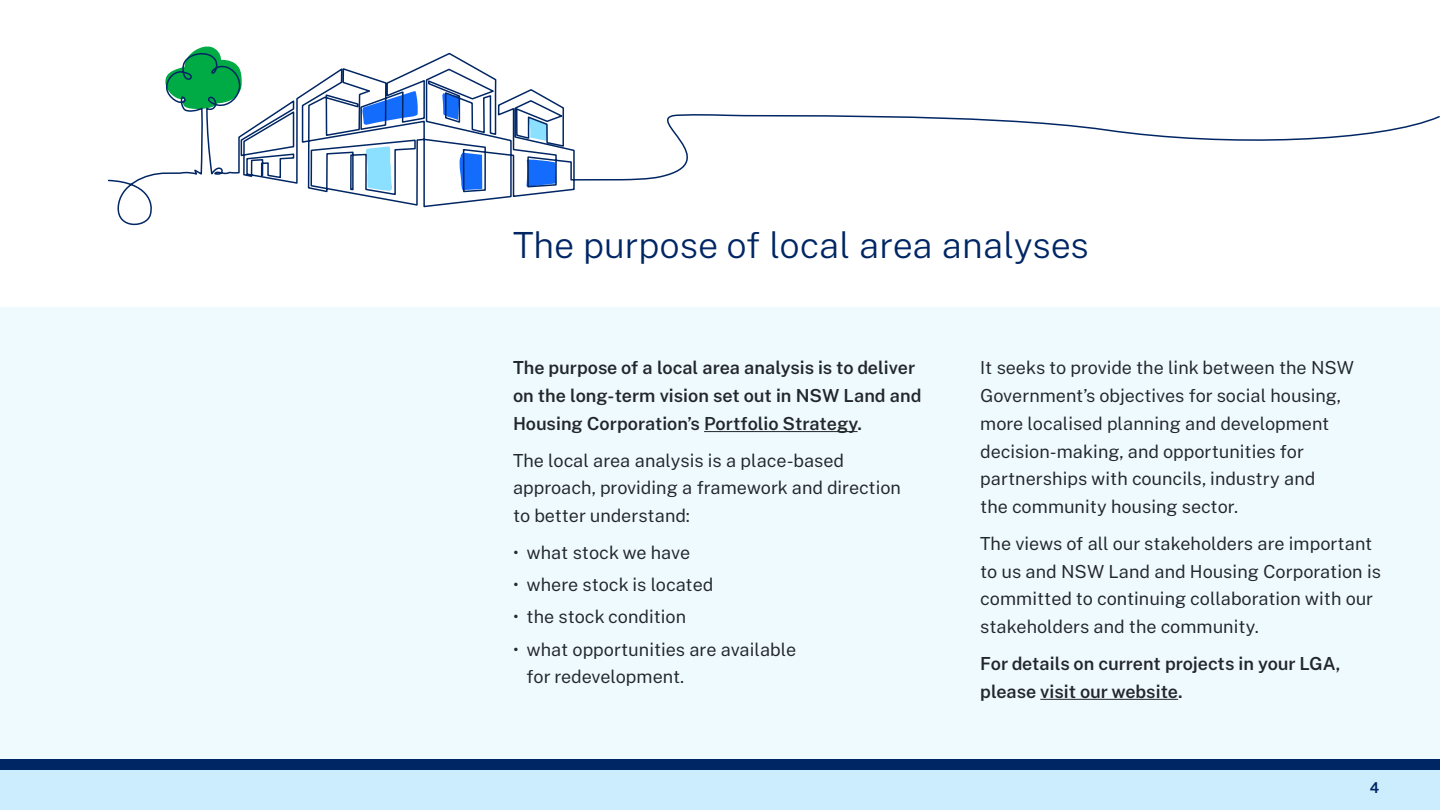
<style>
.page{position:relative;width:1440px;height:810px;background:#fff}
.page>*{position:absolute;margin:0;border:0;box-sizing:border-box;transform-origin:0 0}
.t1{font:300 36px "Public Sans";color:#002664}
.t2{font:18px/27.8px "Public Sans";color:#22272b}
.t3{font:600 18px/27.8px "Public Sans";color:#22272b}
.t4{font:600 15px "Public Sans";color:#002664}
</style>
<div class="page">
<div style="left:0;top:770px;width:1440px;height:40px;background:#cbedfd"></div>
<div style="left:0;top:759px;width:1440px;height:11px;background:#002664"></div>
<div style="left:0;top:308px;width:1440px;height:451px;background:#effafe"></div>
<hr style="left:704px;top:431px;width:154px;height:1px;background:#22272b">
<hr style="left:1040px;top:699px;width:138px;height:1px;background:#22272b">
<svg style="left:193px;top:46px;width:26px;height:6px"></svg>
<svg style="left:107px;top:52px;width:1333px;height:174px"></svg>
<h1 class="t1" style="left:513px;top:223px;width:578px">The purpose of local area analyses</h1>
<p class="t3" style="left:513px;top:354px;width:410px">The purpose of a local area analysis is to deliver on the long-term vision set out in NSW Land and<br>Housing Corporation’s Portfolio Strategy.</p>
<p class="t2" style="left:513px;top:446px;width:390px">The local area analysis is a place-based approach, providing a framework and direction to better understand:</p>
<p class="t2" style="left:513px;top:538px;width:179px">• what stock we have</p>
<p class="t2" style="left:513px;top:570px;width:202px">• where stock is located</p>
<p class="t2" style="left:513px;top:603px;width:175px">• the stock condition</p>
<p class="t2" style="left:526px;top:635px;width:271px;text-indent:-14px">• what opportunities are available for redevelopment.</p>
<p class="t2" style="left:980px;top:354px;width:375px">It seeks to provide the link between the NSW Government’s objectives for social housing, more localised planning and development decision-making, and opportunities for partnerships with councils, industry and<br>the community housing sector.</p>
<p class="t2" style="left:980px;top:529px;width:402px">The views of all our stakeholders are important to us and NSW Land and Housing Corporation is committed to continuing collaboration with our stakeholders and the community.</p>
<p class="t3" style="left:980px;top:649px;width:362px">For details on current projects in your LGA, please visit our website.</p>
<p class="t4" style="left:1370px;top:778px;width:11px">4</p>
</div>
